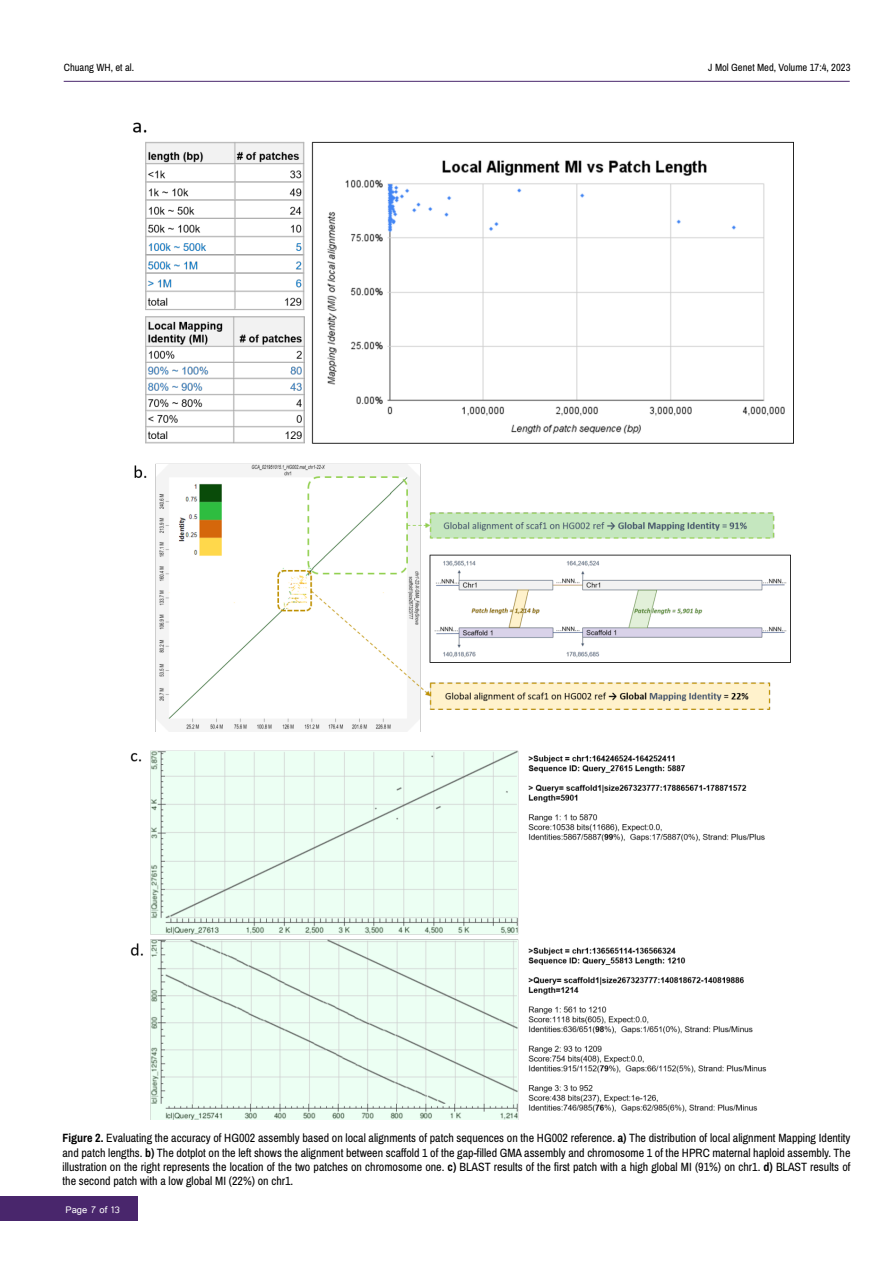
<style>
.page{position:relative;width:893px;height:1263px;background:#fff}
.page>*{position:absolute;margin:0;border:0;box-sizing:border-box;transform-origin:0 0}
.t1{font:12px/14.4px "Archivo Narrow";color:#000;text-align:justify}
.t2{font:12px "Tunga";color:#fff}
.t3{font:10.5px "Archivo Narrow";color:#000}
.s1{font-weight:700}
</style>
<div class="page">
<hr style="left:64px;top:81px;width:786px;height:1px;background:#49266c">
<div style="left:0;top:1196px;width:137px;height:24px;background:#49266c"></div>
<img style="left:133px;top:122px;width:660px;height:322px">
<img style="left:134px;top:463px;width:657px;height:268px">
<img style="left:130px;top:750px;width:637px;height:369px">
<p class="t3" style="left:64px;top:61px;width:72px">Chuang WH, et al.</p>
<p class="t3" style="left:708px;top:61px;width:144px">J Mol Genet Med, Volume 17:4, 2023</p>
<p class="t1" style="left:63px;top:1131px;width:789px"><span class="s1">Figure 2.</span> Evaluating the accuracy of HG002 assembly based on local alignments of patch sequences on the HG002 reference. <span class="s1">a)</span> The distribution of local alignment Mapping Identity and patch lengths. <span class="s1">b)</span> The dotplot on the left shows the alignment between scaffold 1 of the gap-filled GMA assembly and chromosome 1 of the HPRC maternal haploid assembly. The illustration on the right represents the location of the two patches on chromosome one. <span class="s1">c)</span> BLAST results of the first patch with a high global MI (91%) on chr1. <span class="s1">d)</span> BLAST results of the second patch with a low global MI (22%) on chr1.</p>
<p class="t2" style="left:66px;top:1202px;width:56px">Page 7 of 13</p>
</div>
